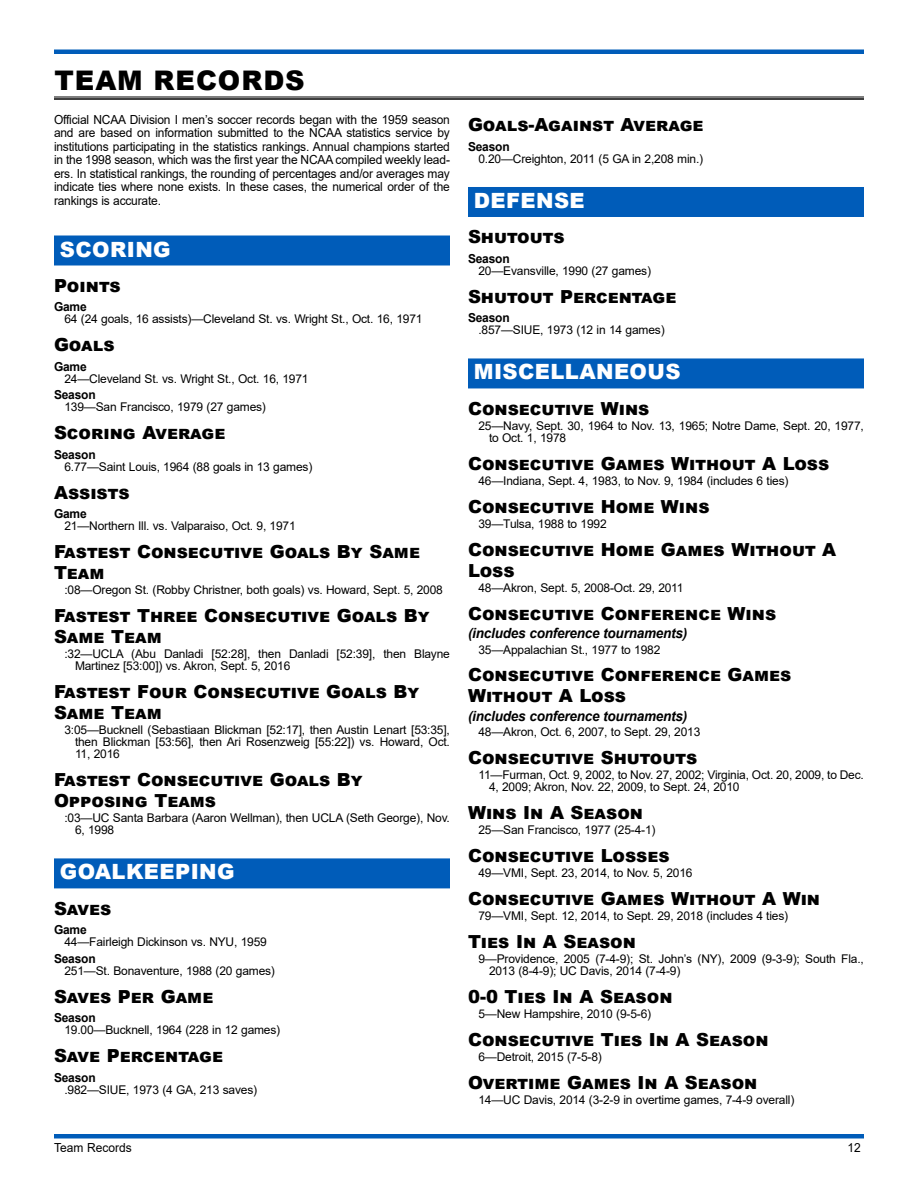
<style>
.page{position:relative;width:918px;height:1188px;background:#fff}
.page>*{position:absolute;margin:0;border:0;box-sizing:border-box;transform-origin:0 0}
.t1{font:900 27px "Arial";letter-spacing:.035em;color:#000}
.t2{font:900 21px "Arial";letter-spacing:.02em;color:#fff}
.t3{font:900 18px/21px "Arial";color:#000}
.t4{font:italic 700 14.1px "Arial";letter-spacing:-.015em;color:#000;scale:.96 1}
.t5{font:12.45px/13.5px "Arial";letter-spacing:-.015em;color:#000;text-align:justify;scale:.96 1}
.t6{font:700 12.3px "Arial";letter-spacing:-.015em;color:#000}
.t7{font:12px/12px "Arial";letter-spacing:-.015em;color:#000}
</style>
<div class="page">
<hr style="left:54px;top:1134px;width:810px;height:4px;background:#005cb9">
<hr style="left:54px;top:50px;width:810px;height:4px;background:#005cb9">
<hr style="left:54px;top:97px;width:810px;height:1px;background:#000">
<hr style="left:54px;top:98px;width:810px;height:2px;background:#000">
<div style="left:54px;top:236px;width:396px;height:28px;background:#005cb9"></div>
<div style="left:54px;top:237px;width:396px;height:29px;background:#005cb9"></div>
<div style="left:54px;top:858px;width:396px;height:29px;background:#005cb9"></div>
<div style="left:54px;top:860px;width:396px;height:28px;background:#005cb9"></div>
<div style="left:468px;top:187px;width:396px;height:28px;background:#005cb9"></div>
<div style="left:468px;top:188px;width:396px;height:29px;background:#005cb9"></div>
<div style="left:468px;top:358px;width:396px;height:29px;background:#005cb9"></div>
<div style="left:468px;top:360px;width:396px;height:28px;background:#005cb9"></div>
<h1 class="t1" style="left:54px;top:61px;width:252px">TEAM RECORDS</h1>
<p class="t5" style="left:54px;top:113px;width:414px">Official NCAA Division I men’s soccer records began with the 1959 season and are based on information submitted to the NCAA statistics service by institutions participating in the statistics rankings. Annual champions started in the 1998 season, which was the first year the NCAA compiled weekly lead&shy;ers. In statistical rankings, the rounding of percentages and/or averages may indicate ties where none exists. In these cases, the numerical order of the rankings is accurate.</p>
<h2 class="t2" style="left:60px;top:234px;width:113px">SCORING</h2>
<h3 class="t3" style="left:54px;top:274px;width:68px">Points</h3>
<p class="t6" style="left:54px;top:299px;width:34px">Game</p>
<p class="t7" style="left:64px;top:313px;width:360px">64 (24 goals, 16 assists)—Cleveland St. vs. Wright St., Oct. 16, 1971</p>
<h3 class="t3" style="left:54px;top:334px;width:62px">Goals</h3>
<p class="t6" style="left:54px;top:358px;width:34px">Game</p>
<p class="t7" style="left:64px;top:373px;width:246px">24—Cleveland St. vs. Wright St., Oct. 16, 1971</p>
<p class="t6" style="left:54px;top:386px;width:43px">Season</p>
<p class="t7" style="left:64px;top:401px;width:203px">139—San Francisco, 1979 (27 games)</p>
<h3 class="t3" style="left:54px;top:422px;width:173px">Scoring Average</h3>
<p class="t6" style="left:54px;top:446px;width:43px">Season</p>
<p class="t7" style="left:64px;top:461px;width:249px">6.77—Saint Louis, 1964 (88 goals in 13 games)</p>
<h3 class="t3" style="left:54px;top:481px;width:77px">Assists</h3>
<p class="t6" style="left:54px;top:505px;width:34px">Game</p>
<p class="t7" style="left:64px;top:520px;width:233px">21—Northern Ill. vs. Valparaiso, Oct. 9, 1971</p>
<h3 class="t3" style="left:54px;top:541px;width:368px">Fastest Consecutive Goals By Same<br>Team</h3>
<p class="t7" style="left:64px;top:584px;width:380px">:08—Oregon St. (Robby Christner, both goals) vs. Howard, Sept. 5, 2008</p>
<h3 class="t3" style="left:54px;top:605px;width:377px">Fastest Three Consecutive Goals By<br>Same Team</h3>
<p class="t7" style="left:75px;top:648px;width:376px;text-indent:-10px">:32—UCLA (Abu Danladi [52:28], then Danladi [52:39], then Blayne<br>Martinez [53:00]) vs. Akron, Sept. 5, 2016</p>
<h3 class="t3" style="left:54px;top:681px;width:367px">Fastest Four Consecutive Goals By<br>Same Team</h3>
<p class="t7" style="left:75px;top:724px;width:376px;text-align:justify;text-indent:-10px">3:05—Bucknell (Sebastiaan Blickman [52:17], then Austin Lenart [53:35], then Blickman [53:56], then Ari Rosenzweig [55:22]) vs. Howard, Oct.<br>11, 2016</p>
<h3 class="t3" style="left:54px;top:769px;width:310px">Fastest Consecutive Goals By<br>Opposing Teams</h3>
<p class="t7" style="left:75px;top:812px;width:376px;text-indent:-10px">:03—UC Santa Barbara (Aaron Wellman), then UCLA (Seth George), Nov.<br>6, 1998</p>
<h2 class="t2" style="left:60px;top:857px;width:176px">GOALKEEPING</h2>
<h3 class="t3" style="left:54px;top:897px;width:59px">Saves</h3>
<p class="t6" style="left:54px;top:921px;width:34px">Game</p>
<p class="t7" style="left:64px;top:936px;width:204px">44—Fairleigh Dickinson vs. NYU, 1959</p>
<p class="t6" style="left:54px;top:950px;width:43px">Season</p>
<p class="t7" style="left:64px;top:965px;width:212px">251—St. Bonaventure, 1988 (20 games)</p>
<h3 class="t3" style="left:54px;top:985px;width:161px">Saves Per Game</h3>
<p class="t6" style="left:54px;top:1009px;width:43px">Season</p>
<p class="t7" style="left:64px;top:1024px;width:217px">19.00—Bucknell, 1964 (228 in 12 games)</p>
<h3 class="t3" style="left:54px;top:1045px;width:171px">Save Percentage</h3>
<p class="t6" style="left:54px;top:1069px;width:43px">Season</p>
<p class="t7" style="left:64px;top:1084px;width:194px">.982—SIUE, 1973 (4 GA, 213 saves)</p>
<h3 class="t3" style="left:468px;top:114px;width:237px">Goals-Against Average</h3>
<p class="t6" style="left:468px;top:138px;width:43px">Season</p>
<p class="t7" style="left:478px;top:153px;width:226px">0.20—Creighton, 2011 (5 GA in 2,208 min.)</p>
<h2 class="t2" style="left:474px;top:185px;width:113px">DEFENSE</h2>
<h3 class="t3" style="left:468px;top:226px;width:98px">Shutouts</h3>
<p class="t6" style="left:468px;top:250px;width:43px">Season</p>
<p class="t7" style="left:478px;top:265px;width:174px">20—Evansville, 1990 (27 games)</p>
<h3 class="t3" style="left:468px;top:285px;width:210px">Shutout Percentage</h3>
<p class="t6" style="left:468px;top:309px;width:43px">Season</p>
<p class="t7" style="left:478px;top:324px;width:188px">.857—SIUE, 1973 (12 in 14 games)</p>
<h2 class="t2" style="left:474px;top:357px;width:208px">MISCELLANEOUS</h2>
<h3 class="t3" style="left:468px;top:397px;width:183px">Consecutive Wins</h3>
<p class="t7" style="left:489px;top:420px;width:376px;text-indent:-10px">25—Navy, Sept. 30, 1964 to Nov. 13, 1965; Notre Dame, Sept. 20, 1977, to Oct. 1, 1978</p>
<h3 class="t3" style="left:468px;top:452px;width:363px">Consecutive Games Without A Loss</h3>
<p class="t7" style="left:478px;top:475px;width:312px">46—Indiana, Sept. 4, 1983, to Nov. 9, 1984 (includes 6 ties)</p>
<h3 class="t3" style="left:468px;top:495px;width:243px">Consecutive Home Wins</h3>
<p class="t7" style="left:478px;top:518px;width:130px">39—Tulsa, 1988 to 1992</p>
<h3 class="t3" style="left:468px;top:538px;width:370px">Consecutive Home Games Without A<br>Loss</h3>
<p class="t7" style="left:478px;top:582px;width:207px">48—Akron, Sept. 5, 2008-Oct. 29, 2011</p>
<h3 class="t3" style="left:468px;top:602px;width:310px">Consecutive Conference Wins</h3>
<p class="t4" style="left:468px;top:624px;width:230px">(includes conference tournaments)</p>
<p class="t7" style="left:478px;top:643px;width:183px">35—Appalachian St., 1977 to 1982</p>
<h3 class="t3" style="left:468px;top:664px;width:325px">Consecutive Conference Games<br>Without A Loss</h3>
<p class="t4" style="left:468px;top:706px;width:230px">(includes conference tournaments)</p>
<p class="t7" style="left:478px;top:726px;width:223px">48—Akron, Oct. 6, 2007, to Sept. 29, 2013</p>
<h3 class="t3" style="left:468px;top:747px;width:231px">Consecutive Shutouts</h3>
<p class="t7" style="left:489px;top:769px;width:376px;text-indent:-10px">11—Furman, Oct. 9, 2002, to Nov. 27, 2002; Virginia, Oct. 20, 2009, to Dec.<br>4, 2009; Akron, Nov. 22, 2009, to Sept. 24, 2010</p>
<h3 class="t3" style="left:468px;top:802px;width:177px">Wins In A Season</h3>
<p class="t7" style="left:478px;top:824px;width:179px">25—San Francisco, 1977 (25-4-1)</p>
<h3 class="t3" style="left:468px;top:845px;width:203px">Consecutive Losses</h3>
<p class="t7" style="left:478px;top:867px;width:216px">49—VMI, Sept. 23, 2014, to Nov. 5, 2016</p>
<h3 class="t3" style="left:468px;top:888px;width:354px">Consecutive Games Without A Win</h3>
<p class="t7" style="left:478px;top:910px;width:311px">79—VMI, Sept. 12, 2014, to Sept. 29, 2018 (includes 4 ties)</p>
<h3 class="t3" style="left:468px;top:931px;width:169px">Ties In A Season</h3>
<p class="t7" style="left:489px;top:953px;width:376px;text-indent:-10px">9—Providence, 2005 (7-4-9); St. John’s (NY), 2009 (9-3-9); South Fla.,<br>2013 (8-4-9); UC Davis, 2014 (7-4-9)</p>
<h3 class="t3" style="left:468px;top:986px;width:206px">0-0 Ties In A Season</h3>
<p class="t7" style="left:478px;top:1008px;width:174px">5—New Hampshire, 2010 (9-5-6)</p>
<h3 class="t3" style="left:468px;top:1029px;width:302px">Consecutive Ties In A Season</h3>
<p class="t7" style="left:478px;top:1051px;width:125px">6—Detroit, 2015 (7-5-8)</p>
<h3 class="t3" style="left:468px;top:1072px;width:291px">Overtime Games In A Season</h3>
<p class="t7" style="left:478px;top:1094px;width:317px">14—UC Davis, 2014 (3-2-9 in overtime games, 7-4-9 overall)</p>
<p class="t5" style="left:54px;top:1141px;width:82px">Team Records</p>
<p class="t5" style="left:848px;top:1141px;width:15px">12</p>
</div>
